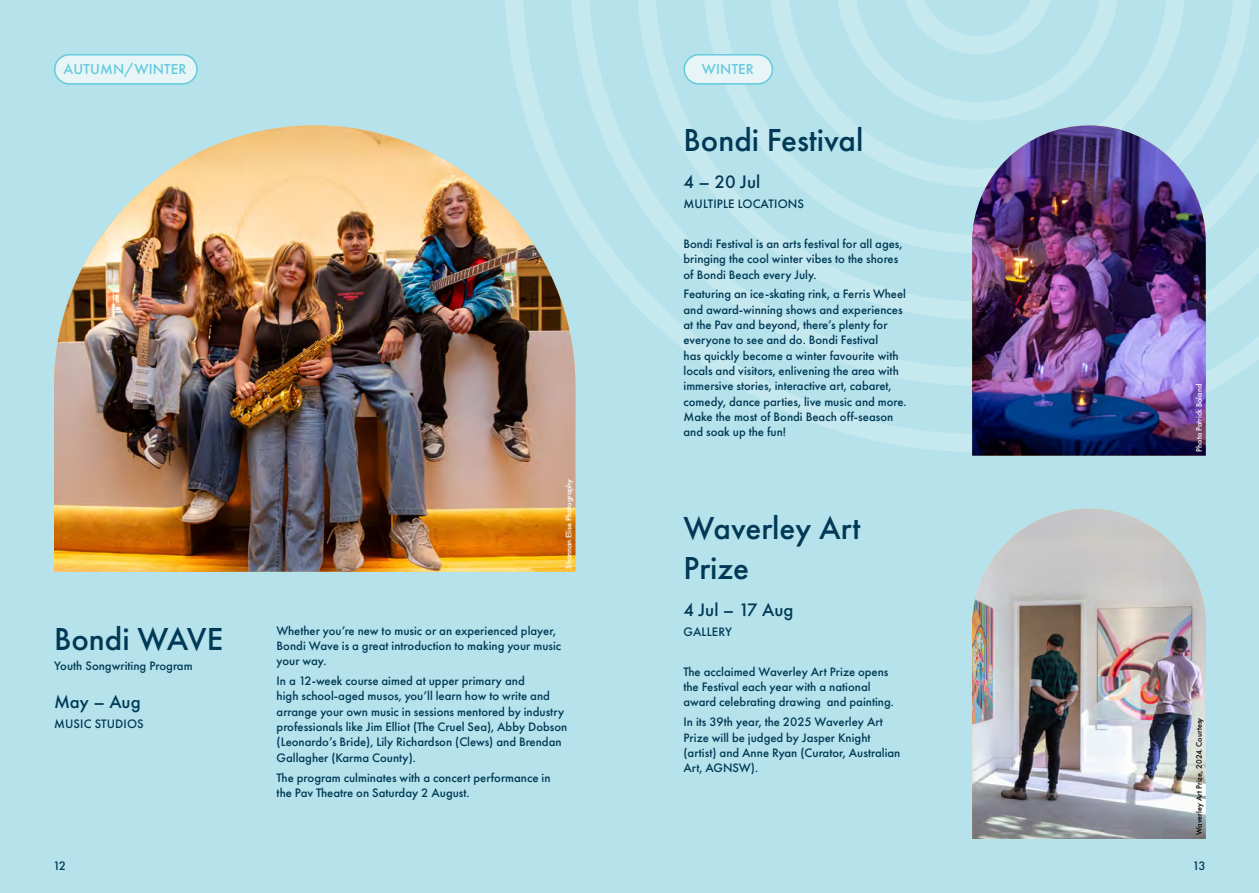
<style>
.page{position:relative;width:1259px;height:893px;background:#b5e2eb}
.page>*{position:absolute;margin:0;border:0;box-sizing:border-box;transform-origin:0 0}
.t1{font:500 33px/39.6px "Futura PT";color:#003955}
.t2{font:500 18.75px "Futura PT";color:#003955}
.t3{font:500 15px "Futura PT";letter-spacing:.01em;color:#64cadc}
.t4{font:500 12.75px/15.3px "Futura PT";color:#003955}
.t5{font:500 8.25px "Futura PT";color:#fff}
.t6{font:500 8.25px "Futura PT";color:#000}
</style>
<div class="page">
<svg style="left:505px;top:0;width:754px;height:452px"></svg>
<div style="left:55px;top:55px;width:142px;height:29px;background:#e7f5f7;border-radius:15px"></div>
<div style="left:54px;top:54px;width:144px;height:31px;border:2px solid #64cadc;border-radius:15px"></div>
<div style="left:684px;top:55px;width:88px;height:29px;background:#e7f5f7;border-radius:15px"></div>
<div style="left:683px;top:54px;width:90px;height:31px;border:2px solid #64cadc;border-radius:15px"></div>
<img style="left:54px;top:125px;width:521px;height:447px">
<img style="left:972px;top:125px;width:233px;height:331px">
<img style="left:972px;top:509px;width:233px;height:330px">
<p class="t3" style="left:64px;top:60px;width:124px">AUTUMN/WINTER</p>
<p class="t3" style="left:702px;top:60px;width:53px">WINTER</p>
<h1 class="t1" style="left:54px;top:619px;width:171px">Bondi WAVE</h1>
<p class="t4" style="left:54px;top:658px;width:140px">Youth Songwriting Program</p>
<h2 class="t2" style="left:54px;top:690px;width:88px">May – Aug</h2>
<p class="t4" style="left:54px;top:716px;width:91px">MUSIC STUDIOS</p>
<p class="t5" style="left:563px;top:569px;width:91px;rotate:-90deg">Shannan Elise Photography</p>
<p class="t4" style="left:276px;top:623px;width:286px">Whether you’re new to music or an experienced player,<br>Bondi Wave is a great introduction to making your music your way.</p>
<p class="t4" style="left:276px;top:673px;width:292px">In a 12-week course aimed at upper primary and<br>high school-aged musos, you’ll learn how to write and arrange your own music in sessions mentored by industry professionals like Jim Elliot (The Cruel Sea), Abby Dobson (Leonardo’s Bride), Lily Richardson (Clews) and Brendan Gallagher (Karma County).</p>
<p class="t4" style="left:276px;top:770px;width:275px">The program culminates with a concert performance in the Pav Theatre on Saturday 2 August.</p>
<h1 class="t1" style="left:683px;top:120px;width:181px">Bondi Festival</h1>
<h2 class="t2" style="left:683px;top:171px;width:78px">4 – 20 Jul</h2>
<p class="t4" style="left:683px;top:196px;width:122px">MULTIPLE LOCATIONS</p>
<p class="t4" style="left:683px;top:236px;width:220px">Bondi Festival is an arts festival for all ages, bringing the cool winter vibes to the shores of Bondi Beach every July.</p>
<p class="t4" style="left:683px;top:287px;width:225px">Featuring an ice-skating rink, a Ferris Wheel and award-winning shows and experiences at the Pav and beyond, there’s plenty for everyone to see and do. Bondi Festival<br>has quickly become a winter favourite with locals and visitors, enlivening the area with immersive stories, interactive art, cabaret, comedy, dance parties, live music and more.<br>Make the most of Bondi Beach off-season and soak up the fun!</p>
<h1 class="t1" style="left:683px;top:508px;width:178px">Waverley Art<br>Prize</h1>
<h2 class="t2" style="left:683px;top:599px;width:111px">4 Jul – 17 Aug</h2>
<p class="t4" style="left:683px;top:624px;width:50px">GALLERY</p>
<p class="t4" style="left:683px;top:664px;width:212px">The acclaimed Waverley Art Prize opens the Festival each year with a national award celebrating drawing and painting.</p>
<p class="t4" style="left:683px;top:714px;width:218px">In its 39th year, the 2025 Waverley Art Prize will be judged by Jasper Knight (artist) and Anne Ryan (Curator, Australian Art, AGNSW).</p>
<p class="t5" style="left:1194px;top:452px;width:69px;rotate:-90deg">Photo Patrick Boland</p>
<p class="t6" style="left:1194px;top:835px;width:119px;rotate:-90deg">Waverley Art Prize, 2024. Courtesy</p>
<p class="t4" style="left:53px;top:858px;width:14px">12</p>
<p class="t4" style="left:1192px;top:858px;width:15px">13</p>
</div>
